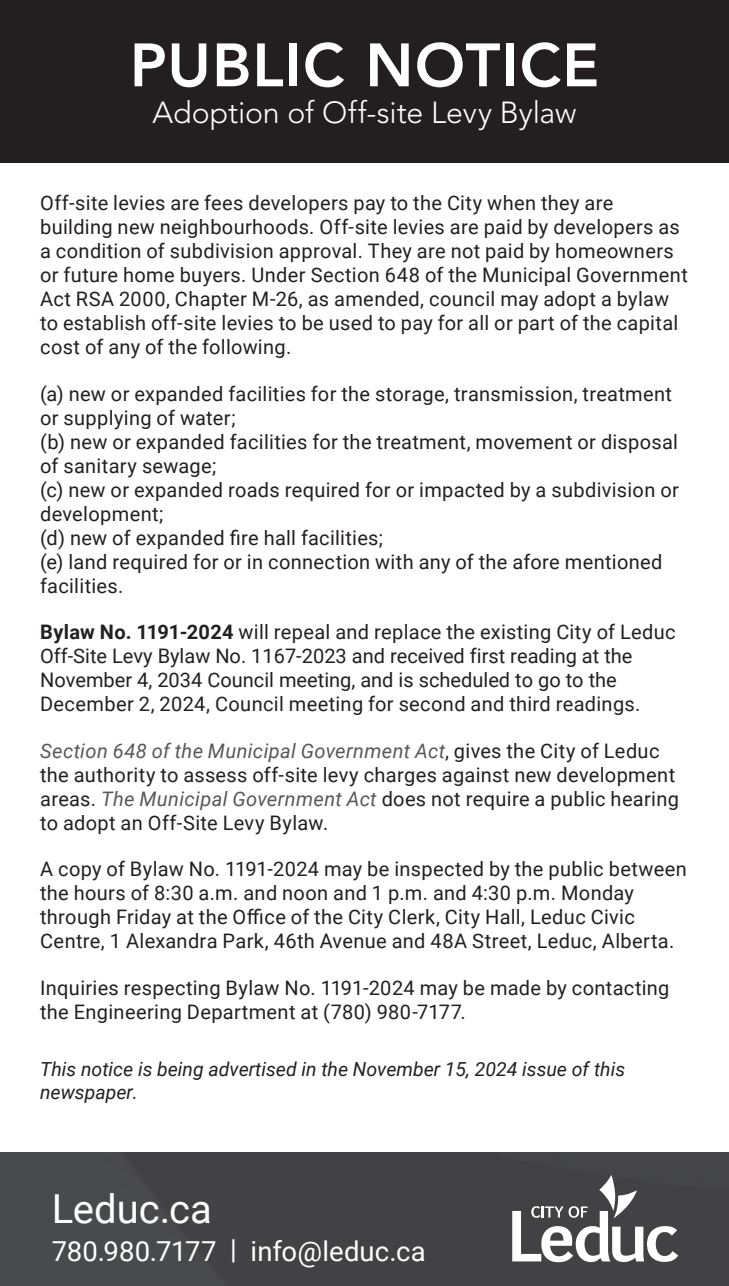
<style>
.page{position:relative;width:729px;height:1286px;background:#fff}
.page>*{position:absolute;margin:0;border:0;box-sizing:border-box;transform-origin:0 0}
.Body_text{font:800 60.5px "Avenir LT Std";letter-spacing:.02em;color:#fff}
.t1{font:40px "Roboto";color:#fff}
.Body_text-2{font:300 30.25px "Avenir LT Std";letter-spacing:-.005em;color:#fff}
.t2{font:27.5px "Roboto";color:#fff}
.Body_text-3{font:20px/24px "Roboto";letter-spacing:.015em;color:#231f20}
.Body_text-4{font:italic 19.5px/23.2px "Roboto";color:#231f20}
.s1{font-weight:700}
.s2{font-style:italic;color:#57585a}
</style>
<div class="page">
<div style="left:0;top:1152px;width:728px;height:134px;background:#424245"></div>
<svg style="left:512px;top:1175px;width:166px;height:87px"></svg>
<div style="left:0;top:0;width:728px;height:163px;background:#231f20"></div>
<p class="Body_text" style="left:130px;top:29px;width:470px">PUBLIC NOTICE</p>
<p class="Body_text-2" style="left:152px;top:94px;width:425px">Adoption of Off-site Levy Bylaw</p>
<p class="Body_text-3" style="left:40px;top:190px;width:649px">Off-site levies are fees developers pay to the City when they are building new neighbourhoods. Off-site levies are paid by developers as a condition of subdivision approval. They are not paid by homeowners or future home buyers. Under Section 648 of the Municipal Government Act RSA 2000, Chapter M-26, as amended, council may adopt a bylaw to establish off-site levies to be used to pay for all or part of the capital cost of any of the following.</p>
<p class="Body_text-3" style="left:40px;top:381px;width:640px">(a) new or expanded facilities for the storage, transmission, treatment or supplying of water;<br>(b) new or expanded facilities for the treatment, movement or disposal of sanitary sewage;<br>(c) new or expanded roads required for or impacted by a subdivision or development;<br>(d) new of expanded fire hall facilities;<br>(e) land required for or in connection with any of the afore mentioned facilities.</p>
<p class="Body_text-3" style="left:40px;top:619px;width:636px"><span class="s1">Bylaw No. 1191-2024</span> will repeal and replace the existing City of Leduc Off-Site Levy Bylaw No. 1167-2023 and received first reading at the November 4, 2034 Council meeting, and is scheduled to go to the December 2, 2024, Council meeting for second and third readings.</p>
<p class="Body_text-3" style="left:40px;top:738px;width:640px"><span class="s2">Section 648 of the Municipal Government Act</span>, gives the City of Leduc the authority to assess off-site levy charges against new development areas. <span class="s2">The Municipal Government Act</span> does not require a public hearing to adopt an Off-Site Levy Bylaw.</p>
<p class="Body_text-3" style="left:40px;top:856px;width:648px">A copy of Bylaw No. 1191-2024 may be inspected by the public between the hours of 8:30 a.m. and noon and 1 p.m. and 4:30 p.m. Monday through Friday at the Office of the City Clerk, City Hall, Leduc Civic Centre, 1 Alexandra Park, 46th Avenue and 48A Street, Leduc, Alberta.</p>
<p class="Body_text-3" style="left:40px;top:975px;width:630px">Inquiries respecting Bylaw No. 1191-2024 may be made by contacting the Engineering Department at (780) 980-7177.</p>
<p class="Body_text-4" style="left:40px;top:1056px;width:586px">This notice is being advertised in the November 15, 2024 issue of this newspaper.</p>
<h2 class="t1" style="left:52px;top:1181px;width:162px">Leduc.ca</h2>
<h3 class="t2" style="left:52px;top:1232px;width:375px">780.980.7177 | info@leduc.ca</h3>
</div>
